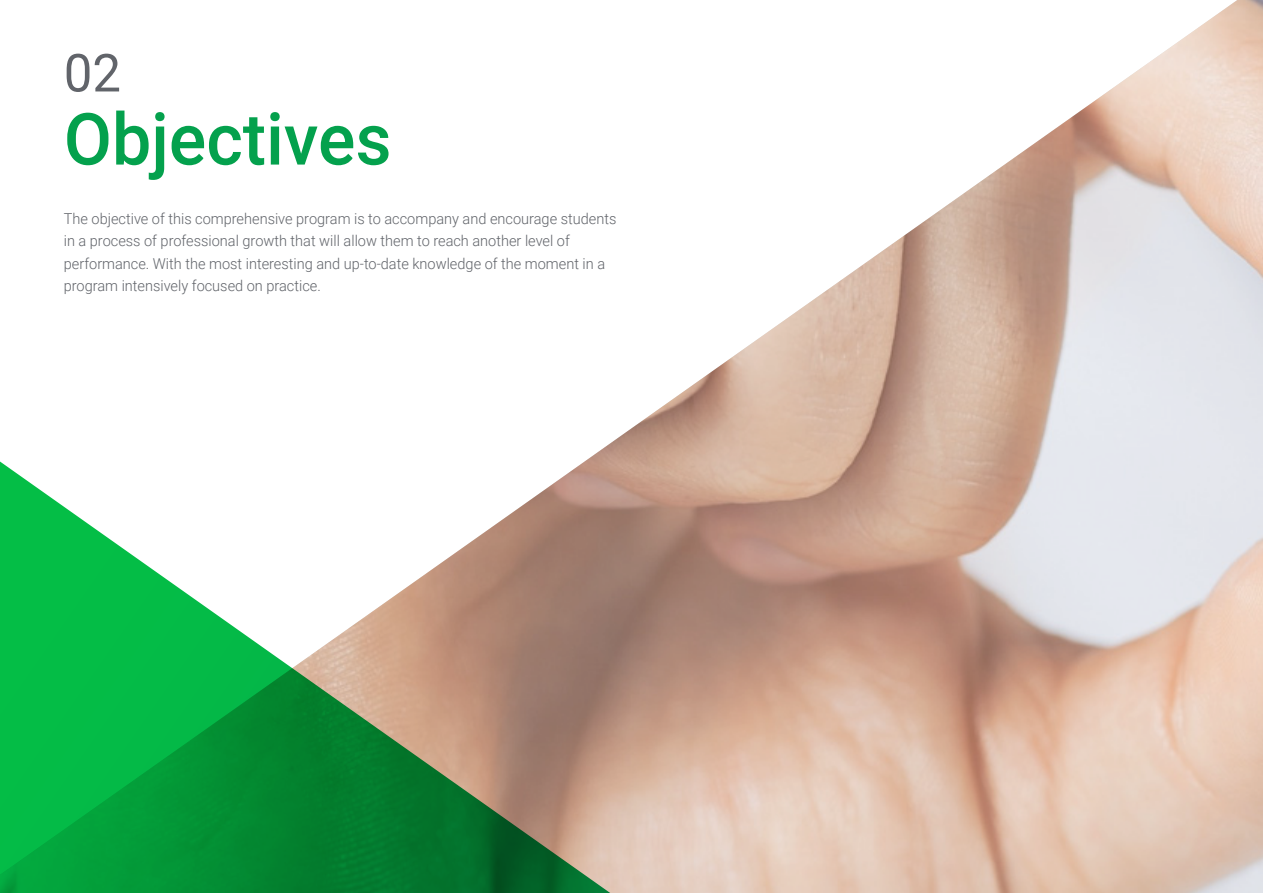
<style>
.page{position:relative;width:1263px;height:893px;background:#fff}
.page>*{position:absolute;margin:0;border:0;box-sizing:border-box;transform-origin:0 0}
.t1{font:500 72px "Roboto";color:#04a14d}
.t2{font:52.5px "Roboto";color:#61646a}
.t3{font:300 15px/22.5px "Roboto";color:#61646a}
</style>
<div class="page">
<img style="left:606px;top:0;width:657px;height:893px">
<svg style="left:0;top:446px;width:640px;height:447px"></svg>
<h2 class="t2" style="left:64px;top:36px;width:59px">02</h2>
<h1 class="t1" style="left:64px;top:89px;width:329px">Objectives</h1>
<p class="t3" style="left:64px;top:207px;width:554px">The objective of this comprehensive program is to accompany and encourage students in a process of professional growth that will allow them to reach another level of performance. With the most interesting and up-to-date knowledge of the moment in a program intensively focused on practice.</p>
</div>
